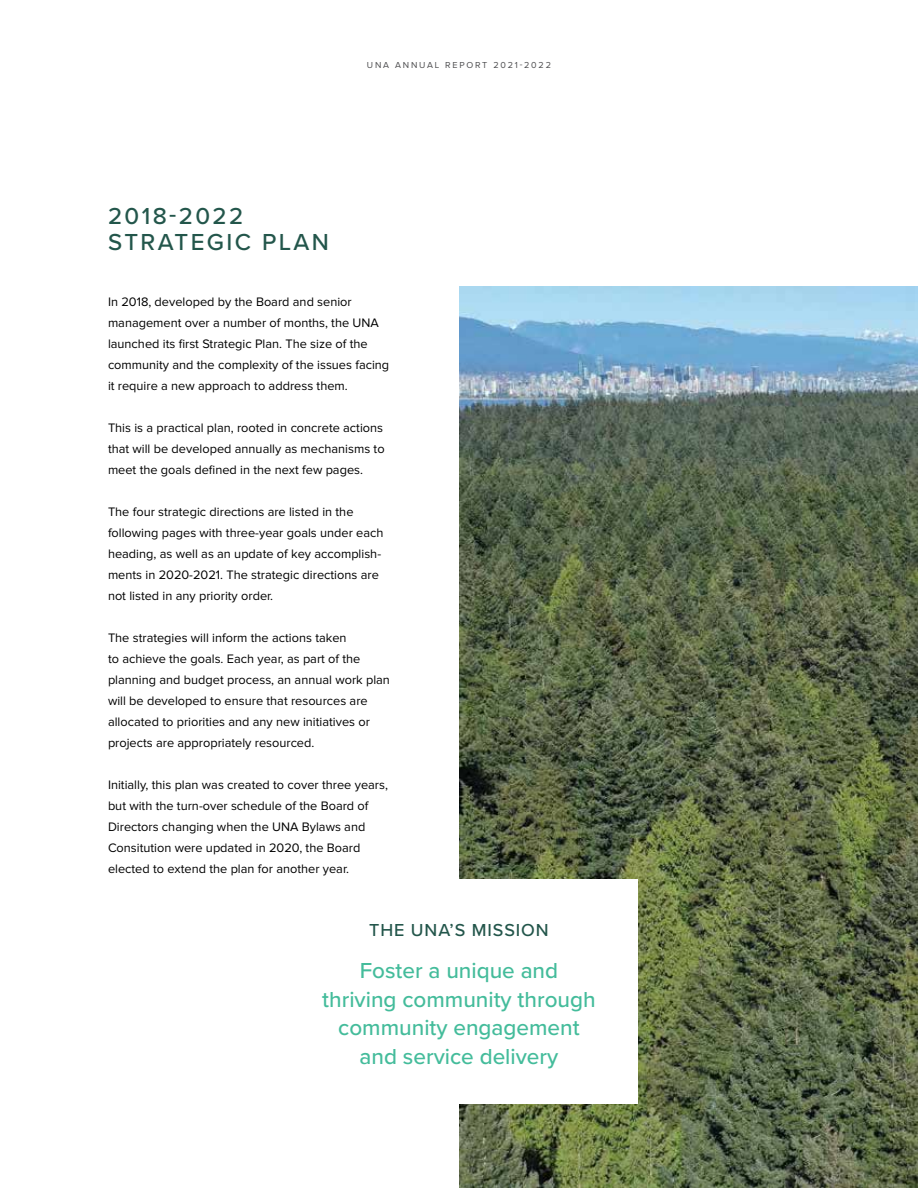
<style>
.page{position:relative;width:918px;height:1188px;background:#fff}
.page>*{position:absolute;margin:0;border:0;box-sizing:border-box;transform-origin:0 0}
.t1{font:500 24px/25.5px "Proxima Nova";letter-spacing:.1em;color:#23564b}
.t2{font:500 22.5px/28.5px "Proxima Nova";color:#44bc9b;text-align:center}
.t3{font:500 18px "Proxima Nova";letter-spacing:.05em;color:#23564b}
.t4{font:12.75px/21px "Proxima Nova";color:#000}
.t5{font:9px "Proxima Nova";letter-spacing:.2em;color:#4d4d4f}
</style>
<div class="page">
<img style="left:459px;top:287px;width:459px;height:901px">
<div style="left:280px;top:880px;width:358px;height:224px;background:#fff"></div>
<p class="t5" style="left:367px;top:61px;width:186px">UNA ANNUAL REPORT 2021-2022</p>
<h1 class="t1" style="left:108px;top:205px;width:223px">2018-2022<br>STRATEGIC PLAN</h1>
<p class="t4" style="left:108px;top:292px;width:283px">In 2018, developed by the Board and senior management over a number of months, the UNA launched its first Strategic Plan. The size of the community and the complexity of the issues facing it require a new approach to address them.</p>
<p class="t4" style="left:108px;top:418px;width:278px;text-align:justify">This is a practical plan, rooted in concrete actions that will be developed annually as mechanisms to meet the goals defined in the next few pages.</p>
<p class="t4" style="left:108px;top:502px;width:277px">The four strategic directions are listed in the following pages with three-year goals under each heading, as well as an update of key accomplish&shy;ments in 2020-2021. The strategic directions are not listed in any priority order.</p>
<p class="t4" style="left:108px;top:628px;width:284px">The strategies will inform the actions taken<br>to achieve the goals. Each year, as part of the planning and budget process, an annual work plan will be developed to ensure that resources are allocated to priorities and any new initiatives or projects are appropriately resourced.</p>
<p class="t4" style="left:108px;top:775px;width:282px">Initially, this plan was created to cover three years, but with the turn-over schedule of the Board of Directors changing when the UNA Bylaws and Consitution were updated in 2020, the Board elected to extend the plan for another year.</p>
<h3 class="t3" style="left:369px;top:922px;width:181px">THE UNA’S MISSION</h3>
<h2 class="t2" style="left:322px;top:957px;width:275px">Foster a unique and thriving community through community engagement and service delivery</h2>
</div>
